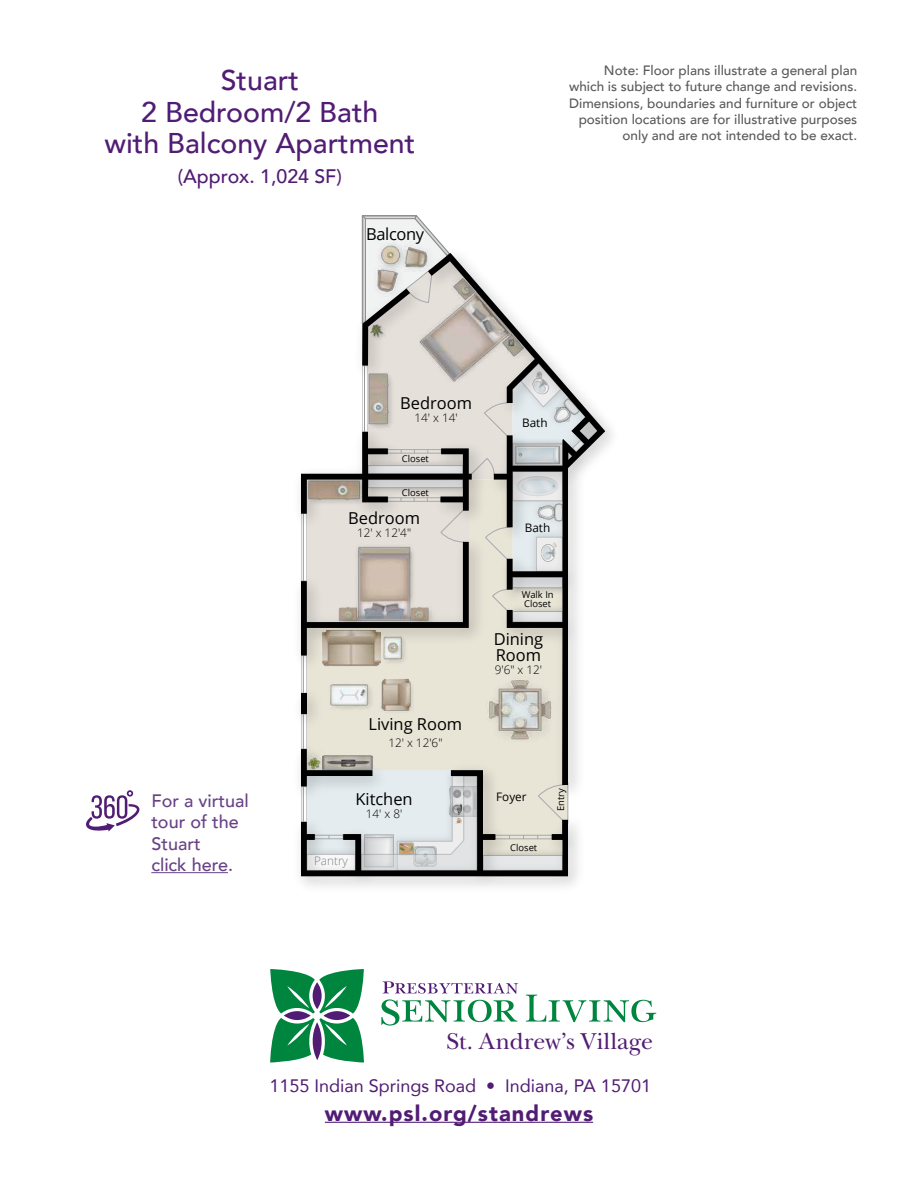
<style>
.page{position:relative;width:918px;height:1188px;background:#fff}
.page>*{position:absolute;margin:0;border:0;box-sizing:border-box;transform-origin:0 0}
.t1{font:500 28.5px/31.5px "Avenir";color:#511c74;text-align:center}
.t2{font:24px "New Baskerville";letter-spacing:.005em;color:#511c74}
.t3{font:900 21.9px "Avenir";letter-spacing:.05em;color:#511c74}
.t4{font:500 19.5px "Avenir";color:#511c74}
.t5{font:18px "Avenir";color:#511c74}
.t6{font:500 18px/21.6px "Avenir";color:#684287}
.t7{font:16.5px/16.5px "Open Sans";color:#000}
.t8{font:16.5px "Open Sans";letter-spacing:-.02em;color:#000}
.t9{font:500 13.5px/16.2px "Avenir";color:#58595b;text-align:right}
.t10{font:300 11.7px "Open Sans";color:#000}
.t11{font:11.7px "Open Sans";color:#000}
.t12{font:300 11.7px "Open Sans";color:#808184}
.t13{font:9.45px/9.4px "Open Sans";color:#000}
</style>
<div class="page">
<hr style="left:325px;top:1122px;width:268px;height:1px;background:#511c74">
<svg style="left:270px;top:969px;width:94px;height:94px"></svg>
<svg style="left:381px;top:981px;width:137px;height:45px"></svg>
<svg style="left:526px;top:995px;width:130px;height:27px"></svg>
<img style="left:299px;top:422px;width:313px;height:465px">
<div style="left:301px;top:693px;width:6px;height:21px;background:#000"></div>
<svg style="left:301px;top:714px;width:267px;height:162px;background:#c4c5c1"></svg>
<svg style="left:428px;top:413px;width:177px;height:372px;fill:#e8e4d6"></svg>
<svg style="left:301px;top:215px;width:296px;height:478px"></svg>
<hr style="left:151px;top:872px;width:77px;height:1px;background:#684287">
<svg style="left:86px;top:790px;width:53px;height:41px"></svg>
<h1 class="t1" style="left:104px;top:63px;width:312px">Stuart<br>2 Bedroom/2 Bath<br>with Balcony Apartment</h1>
<h3 class="t4" style="left:178px;top:160px;width:166px">(Approx. 1,024 SF)</h3>
<p class="t8" style="left:366px;top:223px;width:60px">Balcony</p>
<p class="t9" style="left:569px;top:62px;width:290px">Note: Floor plans illustrate a general plan which is subject to future change and revisions.<br>Dimensions, boundaries and furniture or object position locations are for illustrative purposes only and are not intended to be exact.</p>
<h3 class="t6" style="left:151px;top:788px;width:99px">For a virtual tour of the<br>Stuart<br>click here.</h3>
<p class="t7" style="left:400px;top:394px;width:73px">Bedroom</p>
<p class="t10" style="left:415px;top:409px;width:45px">14' x 14'</p>
<p class="t13" style="left:402px;top:454px;width:29px">Closet</p>
<p class="t13" style="left:402px;top:488px;width:29px">Closet</p>
<p class="t7" style="left:348px;top:509px;width:73px">Bedroom</p>
<p class="t10" style="left:357px;top:524px;width:56px">12' x 12'4"</p>
<p class="t7" style="left:368px;top:716px;width:95px">Living Room</p>
<p class="t10" style="left:388px;top:735px;width:56px">12' x 12'6"</p>
<p class="t7" style="left:355px;top:790px;width:59px">Kitchen</p>
<p class="t12" style="left:314px;top:853px;width:35px">Pantry</p>
<p class="t10" style="left:366px;top:805px;width:38px">14' x 8'</p>
<p class="t11" style="left:522px;top:415px;width:27px">Bath</p>
<p class="t11" style="left:525px;top:519px;width:27px">Bath</p>
<p class="t13" style="left:522px;top:590px;width:34px">Walk In<br>Closet</p>
<p class="t7" style="left:494px;top:630px;width:51px">Dining<br>Room</p>
<p class="t10" style="left:495px;top:662px;width:49px">9'6" x 12'</p>
<p class="t11" style="left:496px;top:789px;width:32px">Foyer</p>
<p class="t13" style="left:510px;top:842px;width:29px">Closet</p>
<p class="t13" style="left:556px;top:811px;width:24px;rotate:-90deg">Entry</p>
<h2 class="t2" style="left:446px;top:1026px;width:208px">St. Andrew’s Village</h2>
<h3 class="t5" style="left:269px;top:1071px;width:383px">1155 Indian Springs Road • Indiana, PA 15701</h3>
<h3 class="t3" style="left:325px;top:1094px;width:270px">www.psl.org/standrews</h3>
</div>
